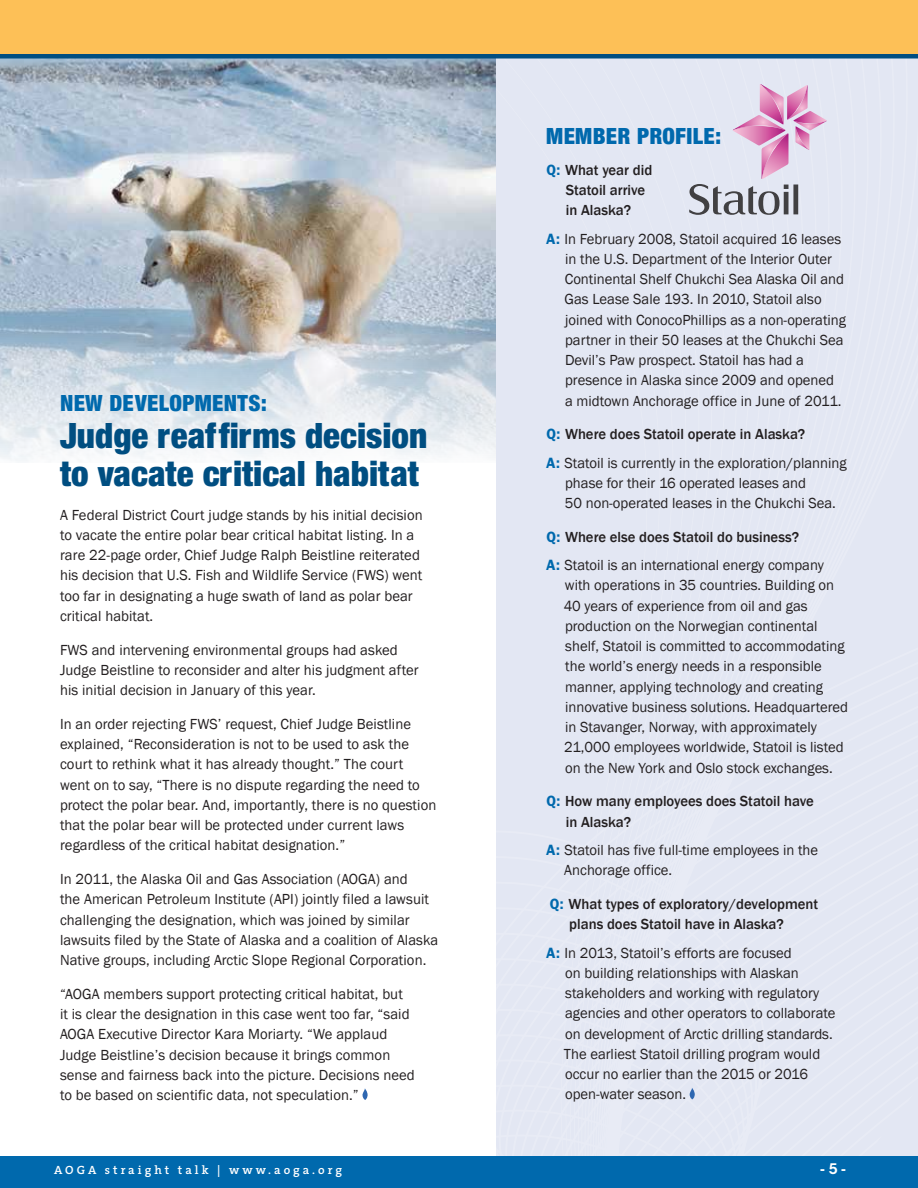
<style>
.page{position:relative;width:918px;height:1188px;background:#fff}
.page>*{position:absolute;margin:0;border:0;box-sizing:border-box;transform-origin:0 0}
.t1{font:37.5px/37.5px "Sans Black Condensed DTC";color:#004e81}
.t2{font:24px "Sans Black Condensed DTC";letter-spacing:.015em;color:#0069ad}
.t3{font:15px/20.2px "Franklin Gothic";color:#231f20}
.t4{font:500 15px/20.2px "Franklin Gothic";color:#231f20}
.t5{font:600 15px "Lubalin Graph";color:#fff}
.t6{font:600 12px "The Serif";letter-spacing:.25em;color:#fff}
.s1{font-weight:600;color:#0069ad}
.s2{font-weight:500}
</style>
<div class="page">
<img style="left:0;top:58px;width:497px;height:404px">
<div style="left:497px;top:58px;width:421px;height:411px;background:#e3e7f3"></div>
<div style="left:497px;top:469px;width:421px;height:687px;background:#e3e7f3"></div>
<div style="left:0;top:0;width:918px;height:57px;background:#fdc057"></div>
<hr style="left:0;top:54px;width:918px;height:4px;background:#004e81">
<div style="left:0;top:1156px;width:918px;height:32px;background:#0069ad"></div>
<svg style="left:362px;top:1088px;width:6px;height:12px"></svg>
<svg style="left:690px;top:1088px;width:5px;height:11px"></svg>
<svg style="left:689px;top:84px;width:138px;height:131px;background:#d7c8db"></svg>
<h2 class="t2" style="left:60px;top:389px;width:76px">NEW Developme</h2>
<h2 class="t2" style="left:224px;top:389px;width:45px">nts:</h2>
<h1 class="t1" style="left:60px;top:417px;width:369px">Judge reaffirms decision to vacate critical habitat</h1>
<p class="t3" style="left:60px;top:505px;width:364px">A Federal District Court judge stands by his initial decision to vacate the entire polar bear critical habitat listing. In a rare 22-page order, Chief Judge Ralph Beistline reiterated his decision that U.S. Fish and Wildlife Service (FWS) went too far in designating a huge swath of land as polar bear critical habitat.</p>
<p class="t3" style="left:60px;top:640px;width:360px">FWS and intervening environmental groups had asked<br>Judge Beistline to reconsider and alter his judgment after his initial decision in January of this year.</p>
<p class="t3" style="left:60px;top:714px;width:378px">In an order rejecting FWS’ request, Chief Judge Beistline explained, “Reconsideration is not to be used to ask the court to rethink what it has already thought.” The court went on to say, “There is no dispute regarding the need to protect the polar bear. And, importantly, there is no question that the polar bear will be protected under current laws regardless of the critical habitat designation.”</p>
<p class="t3" style="left:60px;top:869px;width:380px">In 2011, the Alaska Oil and Gas Association (AOGA) and<br>the American Petroleum Institute (API) jointly filed a lawsuit challenging the designation, which was joined by similar lawsuits filed by the State of Alaska and a coalition of Alaska Native groups, including Arctic Slope Regional Corporation.</p>
<p class="t3" style="left:60px;top:984px;width:356px">“AOGA members support protecting critical habitat, but<br>it is clear the designation in this case went too far, “said AOGA Executive Director Kara Moriarty. “We applaud Judge Beistline’s decision because it brings common sense and fairness back into the picture. Decisions need to be based on scientific data, not speculation.”</p>
<h2 class="t2" style="left:546px;top:122px;width:103px">Member profile</h2>
<h2 class="t2" style="left:715px;top:122px;width:8px">:</h2>
<p class="t4" style="left:566px;top:160px;width:88px;text-indent:-19px"><span class="s1">Q:</span> What year did<br>Statoil arrive in Alaska?</p>
<p class="t3" style="left:565px;top:229px;width:283px;text-indent:-18px"><span class="s1">A:</span> In February 2008, Statoil acquired 16 leases in the U.S. Department of the Interior Outer Continental Shelf Chukchi Sea Alaska Oil and Gas Lease Sale 193. In 2010, Statoil also joined with ConocoPhillips as a non-operating partner in their 50 leases at the Chukchi Sea Devil’s Paw prospect. Statoil has had a presence in Alaska since 2009 and opened<br>a midtown Anchorage office in June of 2011.</p>
<p class="t3" style="left:546px;top:420px;width:302px;line-height:28.3px"><span class="s1">Q:</span> <span class="s2">Where does Statoil operate in Alaska?<br></span><span class="s1">A:</span> Statoil is currently in the exploration/planning</p>
<p class="t3" style="left:565px;top:473px;width:273px">phase for their 16 operated leases and<br>50 non-operated leases in the Chukchi Sea.</p>
<p class="t3" style="left:546px;top:523px;width:279px;line-height:28.3px"><span class="s1">Q:</span> <span class="s2">Where else does Statoil do business?<br></span><span class="s1">A:</span> Statoil is an international energy company</p>
<p class="t3" style="left:564px;top:576px;width:286px">with operations in 35 countries. Building on 40 years of experience from oil and gas production on the Norwegian continental shelf, Statoil is committed to accommodating the world’s energy needs in a responsible manner, applying technology and creating innovative business solutions. Headquartered in Stavanger, Norway, with approximately 21,000 employees worldwide, Statoil is listed on the New York and Oslo stock exchanges.</p>
<p class="t4" style="left:566px;top:792px;width:250px;text-indent:-19px"><span class="s1">Q:</span> How many employees does Statoil have in Alaska?</p>
<p class="t3" style="left:564px;top:840px;width:255px;text-indent:-18px"><span class="s1">A:</span> Statoil has five full-time employees in the<br>Anchorage office.</p>
<p class="t4" style="left:569px;top:894px;width:250px;text-indent:-19px"><span class="s1">Q:</span> What types of exploratory/development plans does Statoil have in Alaska?</p>
<p class="t3" style="left:564px;top:943px;width:273px;text-indent:-18px"><span class="s1">A:</span> In 2013, Statoil’s efforts are focused<br>on building relationships with Alaskan stakeholders and working with regulatory agencies and other operators to collaborate on development of Arctic drilling standards.<br>The earliest Statoil drilling program would occur no earlier than the 2015 or 2016 open-water season.</p>
<p class="t6" style="left:54px;top:1160px;width:290px">AOGA straight talk | www.aoga.org</p>
<p class="t5" style="left:820px;top:1159px;width:27px">-5-</p>
</div>
